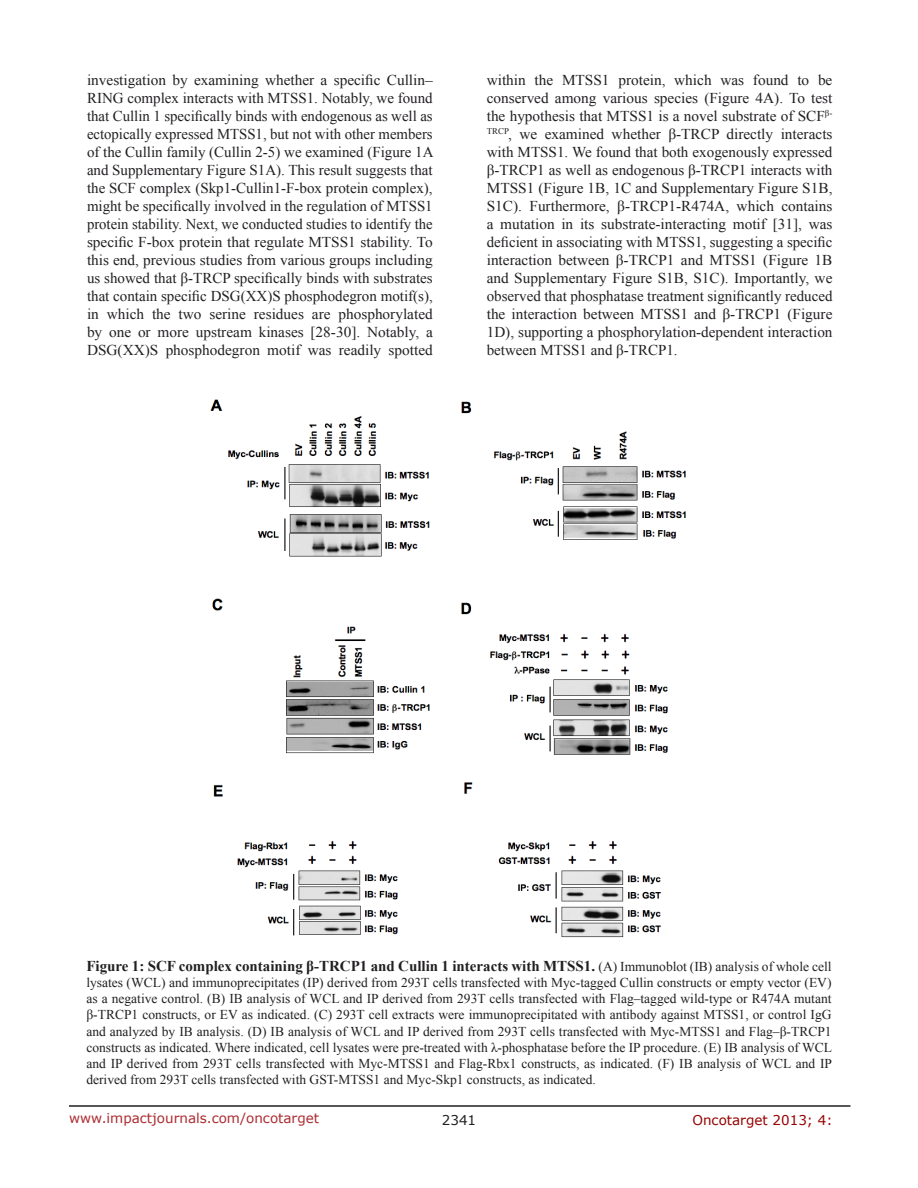
<style>
.page{position:relative;width:918px;height:1188px;background:#fff}
.page>*{position:absolute;margin:0;border:0;box-sizing:border-box;transform-origin:0 0}
.BodyText{font:15px/18px "Times New Roman";color:#221f22;text-align:justify}
.FigureText{font:700 15px "Times New Roman";color:#221f22}
.FigureText-2{font:13.5px/16.2px "Times New Roman";color:#221f22;text-align:justify}
.t1{font:13.5px "Verdana";color:#ac2b31}
.t2{font:13.5px "Verdana";color:#970000}
.t3{font:13.5px "Verdana";color:#221f22}
.s1{font-weight:400;font-size:13.5px}
</style>
<div class="page">
<hr style="left:69px;top:1105px;width:781px;height:2px;background:#231f20">
<img style="left:210px;top:399px;width:476px;height:539px">
<p class="BodyText" style="left:87px;top:71px;width:348px">investigation by examining whether a specific Cullin– RING complex interacts with MTSS1. Notably, we found that Cullin 1 specifically binds with endogenous as well as ectopically expressed MTSS1, but not with other members of the Cullin family (Cullin 2-5) we examined (Figure 1A and Supplementary Figure S1A). This result suggests that the SCF complex (Skp1-Cullin1-F-box protein complex), might be specifically involved in the regulation of MTSS1 protein stability. Next, we conducted studies to identify the specific F-box protein that regulate MTSS1 stability. To this end, previous studies from various groups including us showed that β-TRCP specifically binds with substrates that contain specific DSG(XX)S phosphodegron motif(s), in which the two serine residues are phosphorylated by one or more upstream kinases [28-30]. Notably, a DSG(XX)S phosphodegron motif was readily spotted</p>
<p class="BodyText" style="left:487px;top:71px;width:347px">within the MTSS1 protein, which was found to be conserved among various species (Figure 4A). To test the hypothesis that MTSS1 is a novel substrate of SCF<sup>β-TRCP</sup>, we examined whether β-TRCP directly interacts with MTSS1. We found that both exogenously expressed β-TRCP1 as well as endogenous β-TRCP1 interacts with MTSS1 (Figure 1B, 1C and Supplementary Figure S1B, S1C). Furthermore, β-TRCP1-R474A, which contains a mutation in its substrate-interacting motif [31], was deficient in associating with MTSS1, suggesting a specific interaction between β-TRCP1 and MTSS1 (Figure 1B and Supplementary Figure S1B, S1C). Importantly, we observed that phosphatase treatment significantly reduced the interaction between MTSS1 and β-TRCP1 (Figure 1D), supporting a phosphorylation-dependent interaction between MTSS1 and β-TRCP1.</p>
<p class="FigureText" style="left:86px;top:955px;width:747px">Figure 1: SCF complex containing β-TRCP1 and Cullin 1 interacts with MTSS1. <span class="s1">(A) Immunoblot (IB) analysis of whole cell</span></p>
<p class="FigureText-2" style="left:86px;top:974px;width:747px">lysates (WCL) and immunoprecipitates (IP) derived from 293T cells transfected with Myc-tagged Cullin constructs or empty vector (EV) as a negative control. (B) IB analysis of WCL and IP derived from 293T cells transfected with Flag–tagged wild-type or R474A mutant β-TRCP1 constructs, or EV as indicated. (C) 293T cell extracts were immunoprecipitated with antibody against MTSS1, or control IgG and analyzed by IB analysis. (D) IB analysis of WCL and IP derived from 293T cells transfected with Myc-MTSS1 and Flag–β-TRCP1 constructs as indicated. Where indicated, cell lysates were pre-treated with λ-phosphatase before the IP procedure. (E) IB analysis of WCL and IP derived from 293T cells transfected with Myc-MTSS1 and Flag-Rbx1 constructs, as indicated. (F) IB analysis of WCL and IP derived from 293T cells transfected with GST-MTSS1 and Myc-Skp1 constructs, as indicated.</p>
<p class="t1" style="left:69px;top:1109px;width:252px">www.impactjournals.com/oncotarget</p>
<p class="t3" style="left:442px;top:1111px;width:36px">2341</p>
<p class="t2" style="left:692px;top:1111px;width:142px">Oncotarget 2013; 4:</p>
</div>
